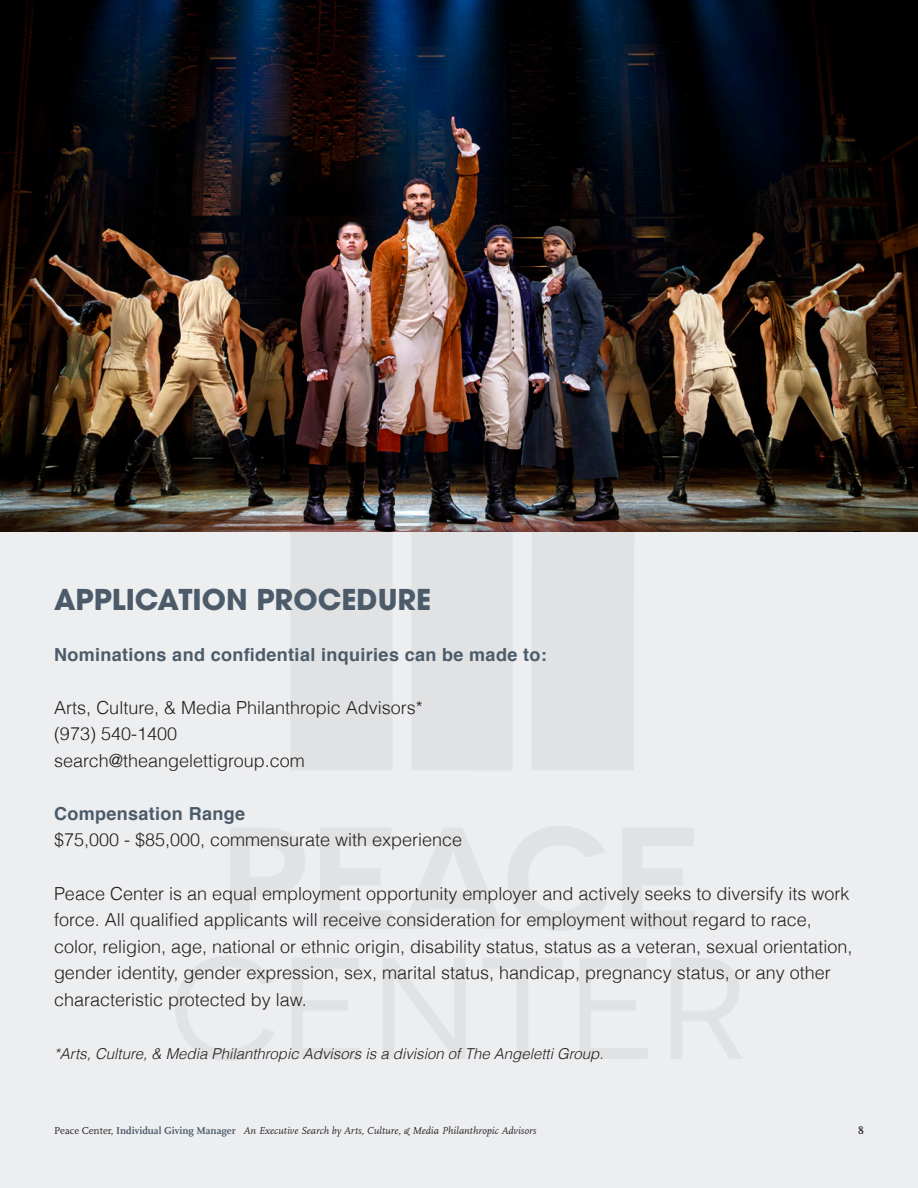
<style>
.page{position:relative;width:918px;height:1188px;background:#fff}
.page>*{position:absolute;margin:0;border:0;box-sizing:border-box;transform-origin:0 0}
.t1{font:700 28.5px "ITC Avant Garde Pro";color:#4c5b69}
.t2{font:300 18px/26.5px "Helvetica";color:#231f20}
.t3{font:700 18px "Helvetica";letter-spacing:.02em;color:#4c5b69}
.t4{font:italic 300 15px "Helvetica";color:#231f20}
.t5{font:italic 10.5px "Scala Pro";color:#231f20}
.t6{font:700 10.5px "Scala Pro";color:#231f20}
.s1{font-style:normal}
.s2{font-weight:700;font-style:normal;color:#4c5b69}
</style>
<div class="page">
<div style="left:0;top:0;width:918px;height:1188px;background:linear-gradient(to right,#ebecee,#ebecee)"></div>
<img style="left:0;top:0;width:918px;height:532px">
<p class="t1" style="left:54px;top:580px;width:379px">APPLICATION PROCEDURE</p>
<p class="t3" style="left:54px;top:640px;width:494px">Nominations and confidential inquiries can be made to:</p>
<p class="t2" style="left:54px;top:693px;width:370px">Arts, Culture, &amp; Media Philanthropic Advisors*</p>
<p class="t2" style="left:54px;top:720px;width:125px">(973) 540-1400</p>
<p class="t2" style="left:54px;top:746px;width:252px">search@theangelettigroup.com</p>
<p class="t3" style="left:54px;top:799px;width:193px">Compensation Range</p>
<p class="t2" style="left:54px;top:826px;width:410px">$75,000 - $85,000, commensurate with experience</p>
<p class="t2" style="left:54px;top:879px;width:800px">Peace Center is an equal employment opportunity employer and actively seeks to diversify its work force. All qualified applicants will receive consideration for employment without regard to race, color, religion, age, national or ethnic origin, disability status, status as a veteran, sexual orientation, gender identity, gender expression, sex, marital status, handicap, pregnancy status, or any other characteristic protected by law.</p>
<p class="t4" style="left:54px;top:1042px;width:551px">*Arts, Culture, &amp; Media Philanthropic Advisors is a division of The Angeletti Group.</p>
<p class="t5" style="left:54px;top:1125px;width:484px"><span class="s1">Peace Center,</span> <span class="s2">Individual Giving Manager</span> An Executive Search by Arts, Culture, &amp; Media Philanthropic Advisors</p>
<p class="t6" style="left:858px;top:1125px;width:7px">8</p>
</div>
